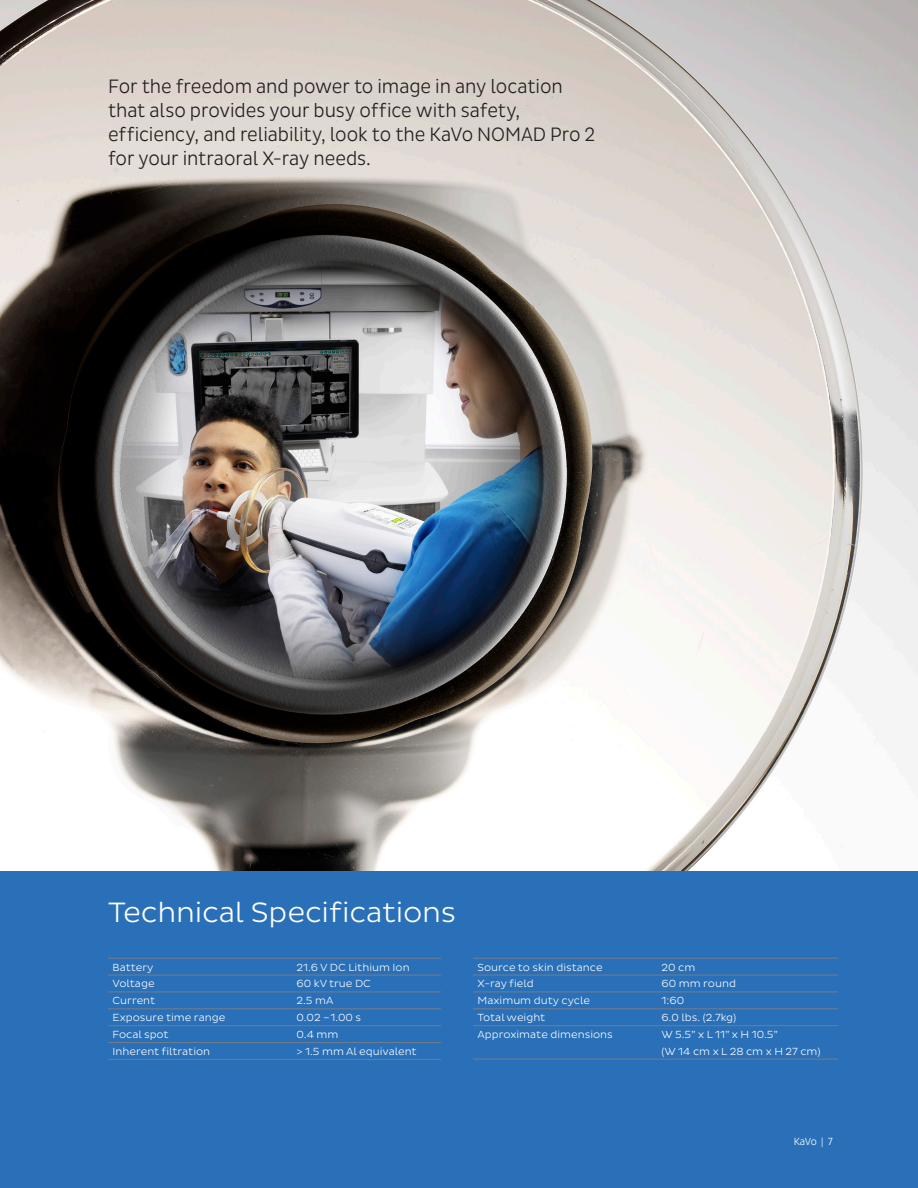
<style>
.page{position:relative;width:918px;height:1188px;background:#fff}
.page>*{position:absolute;margin:0;border:0;box-sizing:border-box;transform-origin:0 0}
.Head_three{font:300 28.5px "Pluto Sans";letter-spacing:-.01em;color:#fff}
.Copy{font:300 19.8px/24px "Pluto Sans Cond";letter-spacing:-.005em;color:#231f20}
.t1{font:300 10.5px/16.5px "Pluto Sans";color:#fff}
.t2{font:300 10.5px "Pluto Sans Cond";color:#fff}
</style>
<div class="page">
<img style="left:0;top:0;width:918px;height:872px">
<div style="left:0;top:872px;width:918px;height:316px;background:#2a70b8"></div>
<hr style="left:108px;top:958px;width:184px;height:1px;background:#747d8a">
<hr style="left:292px;top:958px;width:181px;height:1px;background:#747d8a">
<hr style="left:108px;top:975px;width:184px;height:1px;background:#747d8a">
<hr style="left:292px;top:975px;width:181px;height:1px;background:#747d8a">
<hr style="left:108px;top:992px;width:184px;height:1px;background:#747d8a">
<hr style="left:292px;top:992px;width:181px;height:1px;background:#747d8a">
<hr style="left:108px;top:1009px;width:184px;height:1px;background:#747d8a">
<hr style="left:292px;top:1009px;width:181px;height:1px;background:#747d8a">
<hr style="left:108px;top:1025px;width:184px;height:1px;background:#747d8a">
<hr style="left:292px;top:1025px;width:181px;height:1px;background:#747d8a">
<hr style="left:108px;top:1042px;width:184px;height:1px;background:#747d8a">
<hr style="left:292px;top:1042px;width:181px;height:1px;background:#747d8a">
<hr style="left:108px;top:1059px;width:184px;height:1px;background:#747d8a">
<hr style="left:292px;top:1059px;width:181px;height:1px;background:#747d8a">
<hr style="left:473px;top:958px;width:184px;height:1px;background:#747d8a">
<hr style="left:657px;top:958px;width:181px;height:1px;background:#747d8a">
<hr style="left:473px;top:975px;width:184px;height:1px;background:#747d8a">
<hr style="left:657px;top:975px;width:181px;height:1px;background:#747d8a">
<hr style="left:473px;top:992px;width:184px;height:1px;background:#747d8a">
<hr style="left:657px;top:992px;width:181px;height:1px;background:#747d8a">
<hr style="left:473px;top:1009px;width:184px;height:1px;background:#747d8a">
<hr style="left:657px;top:1009px;width:181px;height:1px;background:#747d8a">
<hr style="left:473px;top:1025px;width:184px;height:1px;background:#747d8a">
<hr style="left:657px;top:1025px;width:181px;height:1px;background:#747d8a">
<hr style="left:473px;top:1059px;width:184px;height:1px;background:#747d8a">
<hr style="left:657px;top:1059px;width:181px;height:1px;background:#747d8a">
<div style="left:442px;top:949px;width:31px;height:145px;background:#2a70b8"></div>
<p class="Copy" style="left:108px;top:74px;width:489px">For the freedom and power to image in any location that also provides your busy office with safety, efficiency, and reliability, look to the KaVo NOMAD Pro 2 for your intraoral X-ray needs.</p>
<p class="Head_three" style="left:108px;top:896px;width:350px">Technical Specifications</p>
<p class="t1" style="left:112px;top:959px;width:43px">Battery</p>
<p class="t1" style="left:296px;top:959px;width:115px">21.6 V DC Lithium Ion</p>
<p class="t1" style="left:112px;top:976px;width:44px">Voltage</p>
<p class="t1" style="left:296px;top:976px;width:76px">60 kV true DC</p>
<p class="t1" style="left:112px;top:993px;width:44px">Current</p>
<p class="t1" style="left:296px;top:993px;width:39px">2.5 mA</p>
<p class="t1" style="left:112px;top:1009px;width:114px">Exposure time range</p>
<p class="t1" style="left:296px;top:1009px;width:66px">0.02 – 1.00 s</p>
<p class="t1" style="left:112px;top:1026px;width:58px">Focal spot</p>
<p class="t1" style="left:296px;top:1026px;width:43px">0.4 mm</p>
<p class="t1" style="left:112px;top:1043px;width:99px">Inherent filtration</p>
<p class="t1" style="left:296px;top:1043px;width:122px">&gt; 1.5 mm Al equivalent</p>
<p class="t1" style="left:478px;top:959px;width:127px">Source to skin distance</p>
<p class="t1" style="left:662px;top:959px;width:35px">20 cm</p>
<p class="t1" style="left:478px;top:976px;width:58px">X-ray field</p>
<p class="t1" style="left:662px;top:976px;width:76px">60 mm round</p>
<p class="t1" style="left:478px;top:993px;width:114px">Maximum duty cycle</p>
<p class="t1" style="left:662px;top:993px;width:24px">1:60</p>
<p class="t1" style="left:478px;top:1009px;width:69px">Total weight</p>
<p class="t1" style="left:662px;top:1009px;width:76px">6.0 lbs. (2.7kg)</p>
<p class="t1" style="left:478px;top:1026px;width:137px">Approximate dimensions</p>
<p class="t1" style="left:662px;top:1026px;width:160px">W 5.5” x L 11” x H 10.5”<br>(W 14 cm x L 28 cm x H 27 cm)</p>
<p class="t2" style="left:794px;top:1136px;width:41px">KaVo | 7</p>
</div>
